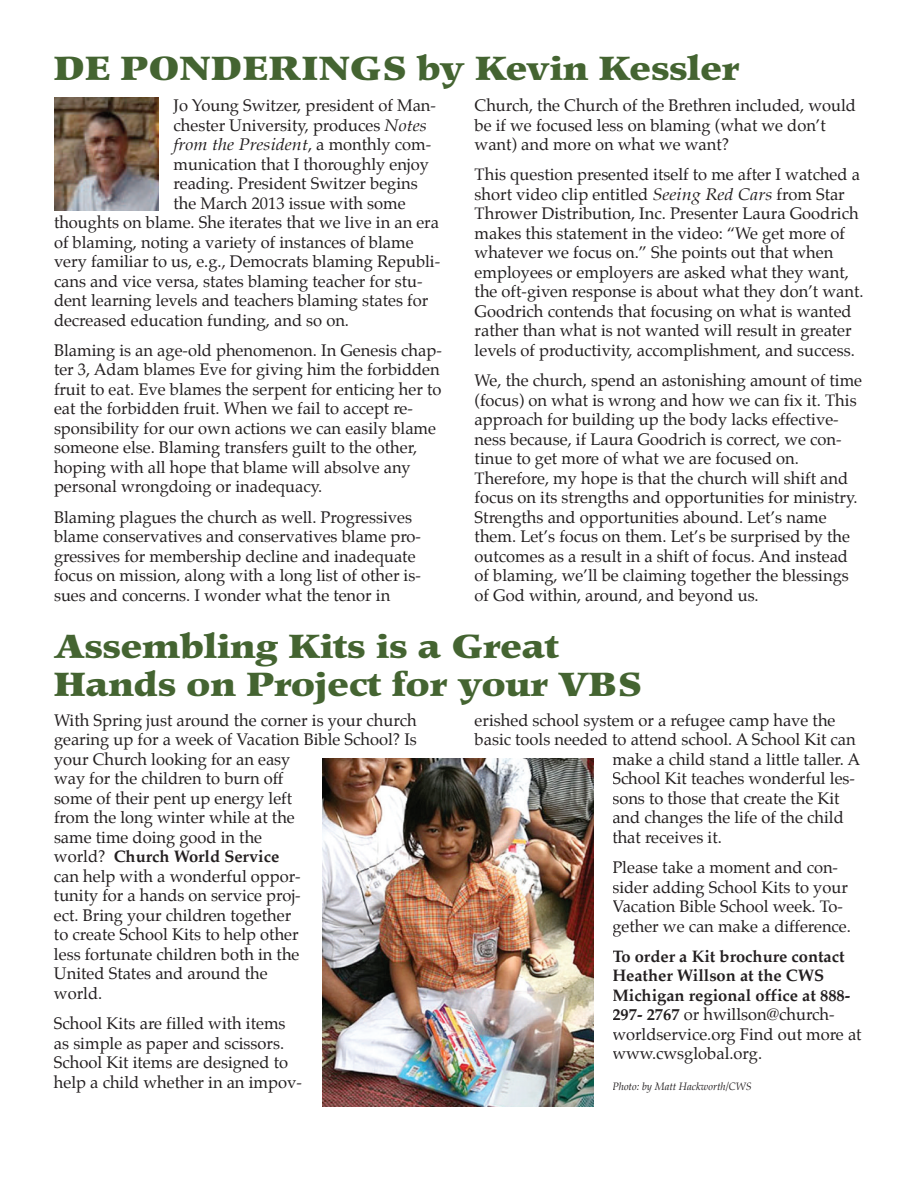
<style>
.page{position:relative;width:918px;height:1188px;background:#fff}
.page>*{position:absolute;margin:0;border:0;box-sizing:border-box;transform-origin:0 0}
.t1{font:700 33px/37.5px "Poppl Pontifex BE";color:#446431;scale:1.2 1}
.t2{font:16.5px/19.5px "Palatino";color:#231f20}
.t3{font:700 16.5px/19.5px "Palatino";color:#231f20}
.t4{font:italic 16.5px "Palatino";color:#231f20;scale:1.1 1}
.t5{font:italic 10.5px "Palatino";color:#231f20}
.s1{font-style:italic}
.s2{font-style:normal}
.s3{font-weight:400}
.s4{font-weight:700}
</style>
<div class="page">
<img style="left:54px;top:97px;width:105px;height:113px">
<img style="left:323px;top:759px;width:271px;height:347px">
<h1 class="t1" style="left:54px;top:53px;width:573px">DE PONDERINGS by Kevin Kessler</h1>
<p class="t2" style="left:174px;top:97px;width:264px">Jo Young Switzer, president of Man-</p>
<p class="t2" style="left:174px;top:116px;width:255px">chester University, produces <span class="s1">Notes</span></p>
<p class="t4" style="left:174px;top:137px;width:236px">from the President<span class="s2">, a monthly com-</span></p>
<p class="t2" style="left:174px;top:155px;width:257px">munication that I thoroughly enjoy</p>
<p class="t2" style="left:174px;top:175px;width:246px">reading. President Switzer begins</p>
<p class="t2" style="left:174px;top:194px;width:234px">the March 2013 issue with some</p>
<p class="t2" style="left:54px;top:214px;width:387px">thoughts on blame. She iterates that we live in an era</p>
<p class="t2" style="left:54px;top:233px;width:361px">of blaming, noting a variety of instances of blame</p>
<p class="t2" style="left:54px;top:253px;width:388px">very familiar to us, e.g., Democrats blaming Republi-</p>
<p class="t2" style="left:54px;top:272px;width:370px">cans and vice versa, states blaming teacher for stu-</p>
<p class="t2" style="left:54px;top:292px;width:376px">dent learning levels and teachers blaming states for</p>
<p class="t2" style="left:54px;top:311px;width:297px">decreased education funding, and so on.</p>
<p class="t2" style="left:54px;top:342px;width:389px">Blaming is an age-old phenomenon. In Genesis chap&shy;ter 3, Adam blames Eve for giving him the forbidden fruit to eat. Eve blames the serpent for enticing her to eat the forbidden fruit. When we fail to accept re&shy;sponsibility for our own actions we can easily blame someone else. Blaming transfers guilt to the other, hoping with all hope that blame will absolve any personal wrongdoing or inadequacy.</p>
<p class="t2" style="left:54px;top:508px;width:369px">Blaming plagues the church as well. Progressives blame conservatives and conservatives blame pro&shy;gressives for membership decline and inadequate focus on mission, along with a long list of other is&shy;sues and concerns. I wonder what the tenor in</p>
<p class="t2" style="left:475px;top:97px;width:383px">Church, the Church of the Brethren included, would be if we focused less on blaming (what we don’t want) and more on what we want?</p>
<p class="t2" style="left:475px;top:166px;width:390px">This question presented itself to me after I watched a short video clip entitled <span class="s1">Seeing Red Cars</span> from Star Thrower Distribution, Inc. Presenter Laura Goodrich makes this statement in the video: “We get more of whatever we focus on.” She points out that when employees or employers are asked what they want, the oft-given response is about what they don’t want.<br>Goodrich contends that focusing on what is wanted rather than what is not wanted will result in greater levels of productivity, accomplishment, and success.</p>
<p class="t2" style="left:475px;top:372px;width:389px">We, the church, spend an astonishing amount of time (focus) on what is wrong and how we can fix it. This approach for building up the body lacks effective&shy;ness because, if Laura Goodrich is correct, we con&shy;tinue to get more of what we are focused on.<br>Therefore, my hope is that the church will shift and focus on its strengths and opportunities for ministry.<br>Strengths and opportunities abound. Let’s name them. Let’s focus on them. Let’s be surprised by the outcomes as a result in a shift of focus. And instead of blaming, we’ll be claiming together the blessings of God within, around, and beyond us.</p>
<h1 class="t1" style="left:54px;top:631px;width:491px">Assembling Kits is a Great<br>Hands on Project for your VBS</h1>
<p class="t2" style="left:475px;top:712px;width:362px">erished school system or a refugee camp have the</p>
<p class="t2" style="left:475px;top:731px;width:383px">basic tools needed to attend school. A School Kit can</p>
<p class="t2" style="left:612px;top:751px;width:250px">make a child stand a little taller. A</p>
<p class="t2" style="left:612px;top:770px;width:244px">School Kit teaches wonderful les-</p>
<p class="t2" style="left:612px;top:790px;width:229px">sons to those that create the Kit</p>
<p class="t2" style="left:612px;top:809px;width:233px">and changes the life of the child</p>
<p class="t2" style="left:612px;top:829px;width:111px">that receives it.</p>
<p class="t2" style="left:612px;top:859px;width:240px">Please take a moment and con&shy;sider adding School Kits to your<br>Vacation Bible School week. To&shy;gether we can make a difference.</p>
<p class="t3" style="left:612px;top:948px;width:251px">To order a Kit brochure contact<br>Heather Willson at the CWS<br>Michigan regional office at 888-<br>297- 2767 <span class="s3">or hwillson@church&shy;worldservice.org Find out more at www.cwsglobal.org.</span></p>
<p class="t5" style="left:612px;top:1081px;width:141px">Photo: by Matt Hackworth/CWS</p>
<p class="t2" style="left:54px;top:711px;width:364px">With Spring just around the corner is your church gearing up for a week of Vacation Bible School? Is your Church looking for an easy<br>way for the children to burn off<br>some of their pent up energy left<br>from the long winter while at the<br>same time doing good in the<br>world? <span class="s4">Church World Service<br></span>can help with a wonderful oppor-<br>tunity for a hands on service proj-<br>ect. Bring your children together<br>to create School Kits to help other<br>less fortunate children both in the<br>United States and around the<br>world.</p>
<p class="t2" style="left:54px;top:1015px;width:249px">School Kits are filled with items as simple as paper and scissors.<br>School Kit items are designed to help a child whether in an impov-</p>
</div>
